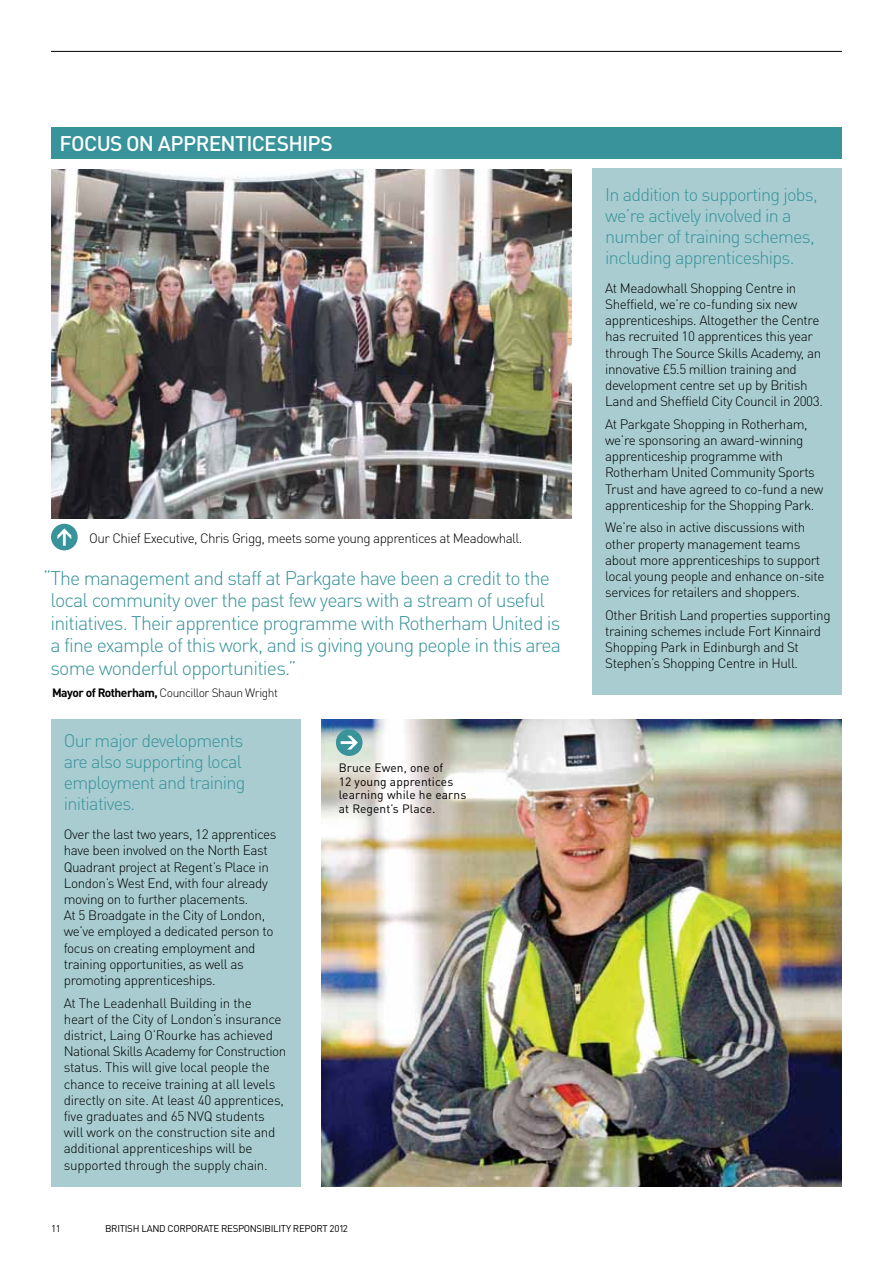
<style>
.page{position:relative;width:893px;height:1263px;background:#fff}
.page>*{position:absolute;margin:0;border:0;box-sizing:border-box;transform-origin:0 0}
.t1{font:500 21px "DIN Pro";letter-spacing:-.03em;color:#fff}
.t2{font:300 19.5px/22.5px "DIN Pro";letter-spacing:-.04em;color:#38939b}
.t3{font:300 18px/21px "DIN Pro";letter-spacing:-.04em;color:#38939b}
.t4{font:300 13.5px/16.2px "DIN Pro";letter-spacing:-.03em;color:#000}
.t5{font:12px/13.5px "DIN Pro";letter-spacing:.01em;color:#000}
.t6{font:300 12px "DIN Pro";letter-spacing:-.04em;color:#000}
.t7{font:9.75px "DIN Pro";letter-spacing:-.03em;color:#000}
.s1{font-weight:700}
</style>
<div class="page">
<img style="left:322px;top:719px;width:520px;height:468px">
<hr style="left:51px;top:51px;width:791px;height:1px;background:#000">
<div style="left:592px;top:168px;width:250px;height:526px;background:#a8ccd0"></div>
<div style="left:51px;top:719px;width:249px;height:468px;background:#a8ccd0"></div>
<div style="left:51px;top:128px;width:791px;height:31px;background:#38939b"></div>
<div style="left:336px;top:729px;width:27px;height:27px;background:#38939b;border-radius:50%"></div>
<svg style="left:341px;top:736px;width:17px;height:13px"></svg>
<div style="left:51px;top:524px;width:27px;height:26px;background:#38939b;border-radius:50%"></div>
<svg style="left:57px;top:528px;width:14px;height:18px"></svg>
<img style="left:51px;top:169px;width:520px;height:350px">
<h1 class="t1" style="left:60px;top:127px;width:275px">FOCUS ON APPRENTICESHIPS</h1>
<p class="t4" style="left:89px;top:528px;width:435px">Our Chief Executive, Chris Grigg, meets some young apprentices at Meadowhall.</p>
<p class="t2" style="left:50px;top:565px;width:512px;text-indent:-7px">“The management and staff at Parkgate have been a credit to the local community over the past few years with a stream of useful initiatives. Their apprentice programme with Rotherham U nited is a fine example of this work, and is giving young people in this area some wonderful opportunities.”</p>
<p class="t6" style="left:52px;top:684px;width:227px"><span class="s1">Mayor of Rotherham,</span> Councillor Shaun Wright</p>
<h3 class="t3" style="left:64px;top:729px;width:183px">Our major developments are also supporting local employment and training initiatives.</h3>
<p class="t4" style="left:64px;top:825px;width:214px">Over the last two years, 12 apprentices have been involved on the North East Quadrant project at Regent’s Place in London’s West End, with four already moving on to further placements.<br>At 5 Broadgate in the City of London, we’ve employed a dedicated person to focus on creating employment and training opportunities, as well as promoting apprenticeships.</p>
<p class="t4" style="left:64px;top:993px;width:224px">At The Leadenhall Building in the<br>heart of the City of London’s insurance district, Laing O’Rourke has achieved National Skills Academy for Construction status. This will give local people the chance to receive training at all levels directly on site. At least 40 apprentices, five graduates and 65 NVQ students will work on the construction site and additional apprenticeships will be supported through the supply chain.</p>
<p class="t5" style="left:339px;top:760px;width:129px">Bruce Ewen, one of<br>12 young apprentices learning while he earns at Regent’s Place.</p>
<p class="t7" style="left:51px;top:1221px;width:11px">11</p>
<p class="t7" style="left:105px;top:1221px;width:244px">BRITISH LAND CORPORATE RESPONSIBILITY REPORT 2012</p>
<h3 class="t3" style="left:605px;top:182px;width:214px">In addition to supporting jobs, we’re actively involved in a number of training schemes, including apprenticeships.</h3>
<p class="t4" style="left:605px;top:279px;width:219px">At Meadowhall Shopping Centre in Sheffield, we’re co-funding six new apprenticeships. Altogether the Centre has recruited 10 apprentices this year through The Source Skills Academy, an innovative £5.5 million training and development centre set up by British Land and Sheffield City Council in 2003.</p>
<p class="t4" style="left:605px;top:415px;width:220px">At Parkgate Shopping in Rotherham, we’re sponsoring an award-winning apprenticeship programme with Rotherham U nited Community Sports Trust and have agreed to co-fund a new apprenticeship for the Shopping Park.</p>
<p class="t4" style="left:605px;top:518px;width:221px">We’re also in active discussions with other property management teams about more apprenticeships to support local young people and enhance on-site services for retailers and shoppers.</p>
<p class="t4" style="left:605px;top:606px;width:227px">Other British Land properties supporting training schemes include Fort Kinnaird Shopping Park in Edinburgh and St Stephen’s Shopping Centre in H ull.</p>
</div>
